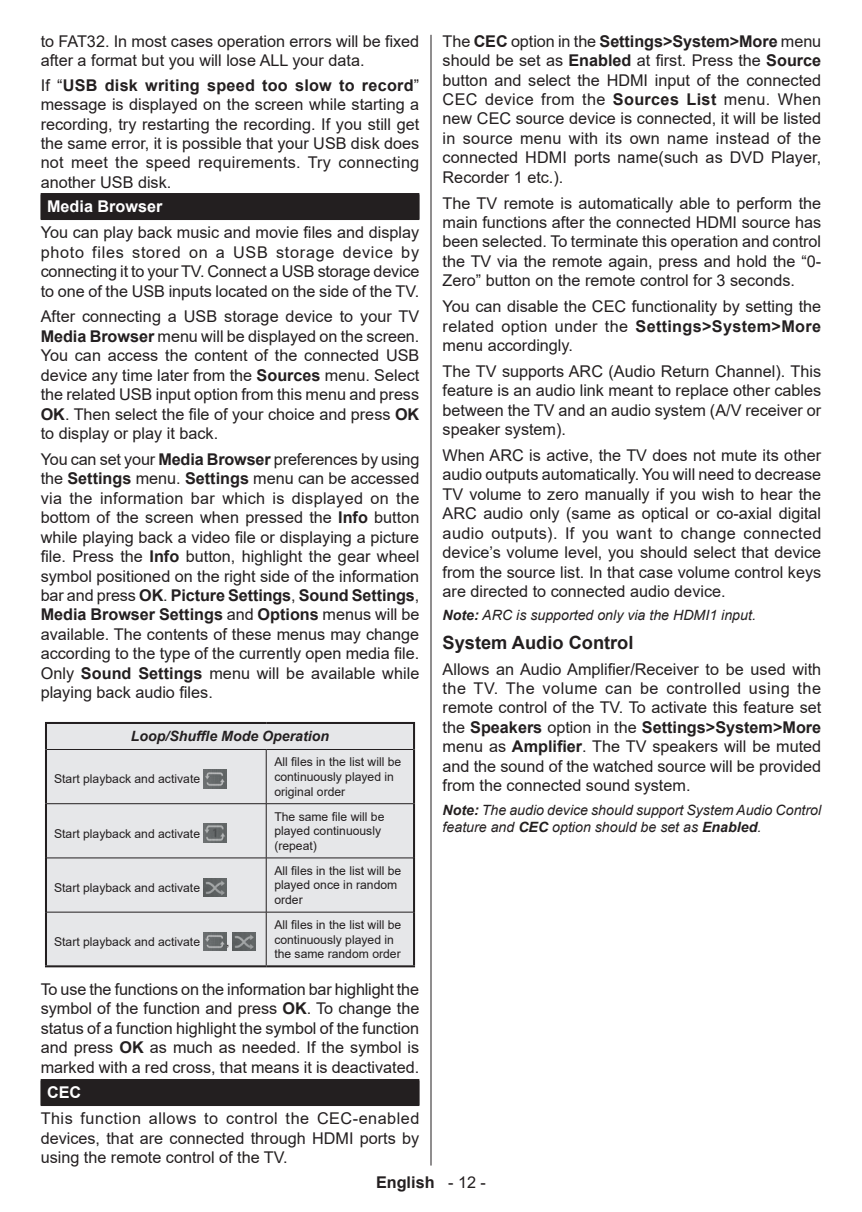
<style>
.page{position:relative;width:862px;height:1212px;background:#fff}
.page>*{position:absolute;margin:0;border:0;box-sizing:border-box;transform-origin:0 0}
.t1{font:700 18.22px "Arial";color:#231f20}
.t2{font:16.2px/19.3px "Arial";color:#231f20;text-align:justify}
.t3{font:700 16.2px "Arial";color:#fff}
.t4{font:700 16.2px "Arial";color:#231f20}
.t5{font:italic 14.17px/17.1px "Arial";color:#231f20}
.t6{font:italic 700 14.17px "Arial";color:#231f20}
.t7{font:12.15px/14.6px "Arial";color:#231f20}
.s1{font-weight:700}
.s2{font-weight:400}
</style>
<div class="page">
<hr style="left:430px;top:35px;width:1px;height:1130px;background:#231f20">
<div style="left:41px;top:193px;width:378px;height:27px;background:#231f20"></div>
<div style="left:41px;top:1079px;width:378px;height:27px;background:#231f20"></div>
<div style="left:47px;top:724px;width:366px;height:241px;background:#e6e7e9"></div>
<hr style="left:45px;top:722px;width:221px;height:2px;background:#231f20">
<hr style="left:45px;top:724px;width:2px;height:25px;background:#231f20">
<hr style="left:266px;top:722px;width:149px;height:2px;background:#231f20">
<hr style="left:45px;top:749px;width:2px;height:55px;background:#231f20">
<hr style="left:413px;top:749px;width:2px;height:55px;background:#231f20">
<hr style="left:45px;top:804px;width:2px;height:54px;background:#231f20">
<hr style="left:413px;top:804px;width:2px;height:54px;background:#231f20">
<hr style="left:45px;top:858px;width:2px;height:54px;background:#231f20">
<hr style="left:413px;top:858px;width:2px;height:54px;background:#231f20">
<hr style="left:45px;top:912px;width:2px;height:53px;background:#231f20">
<hr style="left:413px;top:912px;width:2px;height:53px;background:#231f20">
<hr style="left:45px;top:965px;width:221px;height:2px;background:#231f20">
<hr style="left:266px;top:965px;width:149px;height:2px;background:#231f20">
<hr style="left:47px;top:749px;width:219px;height:1px;background:#231f20">
<hr style="left:266px;top:749px;width:147px;height:1px;background:#231f20">
<hr style="left:266px;top:750px;width:1px;height:53px;background:#231f20">
<hr style="left:47px;top:803px;width:219px;height:1px;background:#231f20">
<hr style="left:266px;top:803px;width:147px;height:1px;background:#231f20">
<hr style="left:266px;top:804px;width:1px;height:54px;background:#231f20">
<hr style="left:47px;top:857px;width:219px;height:1px;background:#231f20">
<hr style="left:266px;top:857px;width:147px;height:1px;background:#231f20">
<hr style="left:266px;top:858px;width:1px;height:54px;background:#231f20">
<hr style="left:47px;top:912px;width:219px;height:1px;background:#231f20">
<hr style="left:266px;top:912px;width:147px;height:1px;background:#231f20">
<hr style="left:266px;top:912px;width:1px;height:53px;background:#231f20">
<hr style="left:413px;top:724px;width:2px;height:25px;background:#231f20">
<img style="left:203px;top:770px;width:23px;height:18px">
<img style="left:203px;top:824px;width:23px;height:18px">
<img style="left:203px;top:878px;width:23px;height:19px">
<img style="left:203px;top:932px;width:23px;height:19px">
<img style="left:233px;top:932px;width:22px;height:19px">
<p class="t2" style="left:41px;top:31px;width:380px">to FAT32. In most cases operation errors will be fixed after a format but you will lose ALL your data.</p>
<p class="t2" style="left:41px;top:75px;width:380px">If “<span class="s1">USB disk writing speed too slow to record</span>” message is displayed on the screen while starting a recording, try restarting the recording. If you still get the same error, it is possible that your USB disk does not meet the speed requirements. Try connecting another USB disk.</p>
<p class="t3" style="left:47px;top:195px;width:117px">Media Browser</p>
<p class="t2" style="left:41px;top:223px;width:380px">You can play back music and movie files and display photo files stored on a USB storage device by connecting it to your TV. Connect a USB storage device to one of the USB inputs located on the side of the TV.</p>
<p class="t2" style="left:41px;top:307px;width:380px">After connecting a USB storage device to your TV <span class="s1">Media Browser</span> menu will be displayed on the screen.<br>You can access the content of the connected USB device any time later from the <span class="s1">Sources</span> menu. Select the related USB input option from this menu and press <span class="s1">OK</span>. Then select the file of your choice and press <span class="s1">OK </span>to display or play it back.</p>
<p class="t2" style="left:41px;top:449px;width:380px">You can set your <span class="s1">Media Browser</span> preferences by using the <span class="s1">Settings</span> menu. <span class="s1">Settings</span> menu can be accessed via the information bar which is displayed on the bottom of the screen when pressed the <span class="s1">Info</span> button while playing back a video file or displaying a picture file. Press the <span class="s1">Info</span> button, highlight the gear wheel symbol positioned on the right side of the information bar and press <span class="s1">OK</span>. <span class="s1">Picture Settings</span>, <span class="s1">Sound Settings</span>, <span class="s1">Media Browser Settings</span> and <span class="s1">Options</span> menus will be available. The contents of these menus may change according to the type of the currently open media file.<br>Only <span class="s1">Sound Settings</span> menu will be available while playing back audio files.</p>
<p class="t6" style="left:131px;top:727px;width:200px">Loop/Shuffle Mode Operation</p>
<p class="t7" style="left:54px;top:772px;width:147px">Start playback and activate</p>
<p class="t7" style="left:274px;top:755px;width:128px">All files in the list will be continuously played in original order</p>
<p class="t7" style="left:54px;top:826px;width:147px">Start playback and activate</p>
<p class="t7" style="left:54px;top:880px;width:147px">Start playback and activate</p>
<p class="t7" style="left:274px;top:809px;width:112px">The same file will be played continuously (repeat)</p>
<p class="t7" style="left:274px;top:863px;width:128px">All files in the list will be played once in random order</p>
<p class="t7" style="left:274px;top:917px;width:128px">All files in the list will be continuously played in the same random order</p>
<p class="t2" style="left:41px;top:979px;width:380px">To use the functions on the information bar highlight the symbol of the function and press <span class="s1">OK</span>. To change the status of a function highlight the symbol of the function and press <span class="s1">OK</span> as much as needed. If the symbol is marked with a red cross, that means it is deactivated.</p>
<p class="t3" style="left:47px;top:1081px;width:36px">CEC</p>
<p class="t2" style="left:41px;top:1109px;width:380px">This function allows to control the CEC-enabled devices, that are connected through HDMI ports by using the remote control of the TV.</p>
<p class="t7" style="left:54px;top:934px;width:147px">Start playback and activate</p>
<p class="t7" style="left:226px;top:934px;width:5px">,</p>
<p class="t2" style="left:442px;top:31px;width:380px">The <span class="s1">CEC</span> option in the <span class="s1">Settings&gt;System&gt;More</span> menu should be set as <span class="s1">Enabled</span> at first. Press the <span class="s1">Source </span>button and select the HDMI input of the connected CEC device from the <span class="s1">Sources List</span> menu. When new CEC source device is connected, it will be listed in source menu with its own name instead of the connected HDMI ports name(such as DVD Player, Recorder 1 etc.).</p>
<p class="t2" style="left:442px;top:193px;width:380px">The TV remote is automatically able to perform the main functions after the connected HDMI source has been selected. To terminate this operation and control the TV via the remote again, press and hold the “0- Zero” button on the remote control for 3 seconds.</p>
<p class="t2" style="left:442px;top:297px;width:380px">You can disable the CEC functionality by setting the related option under the <span class="s1">Settings&gt;System&gt;More </span>menu accordingly.</p>
<p class="t2" style="left:442px;top:361px;width:380px">The TV supports ARC (Audio Return Channel). This feature is an audio link meant to replace other cables between the TV and an audio system (A/V receiver or speaker system).</p>
<p class="t2" style="left:442px;top:445px;width:380px">When ARC is active, the TV does not mute its other audio outputs automatically. You will need to decrease TV volume to zero manually if you wish to hear the ARC audio only (same as optical or co-axial digital audio outputs). If you want to change connected device’s volume level, you should select that device from the source list. In that case volume control keys are directed to connected audio device.</p>
<p class="t5" style="left:442px;top:607px;width:314px"><span class="s1">Note:</span> ARC is supported only via the HDMI1 input.</p>
<p class="t1" style="left:442px;top:629px;width:192px">System Audio Control</p>
<p class="t2" style="left:442px;top:659px;width:380px">Allows an Audio Amplifier/Receiver to be used with the TV. The volume can be controlled using the remote control of the TV. To activate this feature set the <span class="s1">Speakers</span> option in the <span class="s1">Settings&gt;System&gt;More </span>menu as <span class="s1">Amplifier</span>. The TV speakers will be muted and the sound of the watched source will be provided from the connected sound system.</p>
<p class="t5" style="left:442px;top:801px;width:380px"><span class="s1">Note:</span> The audio device should support System Audio Control feature and <span class="s1">CEC</span> option should be set as <span class="s1">Enabled</span>.</p>
<p class="t4" style="left:376px;top:1171px;width:111px">English <span class="s2">- 12 -</span></p>
</div>
